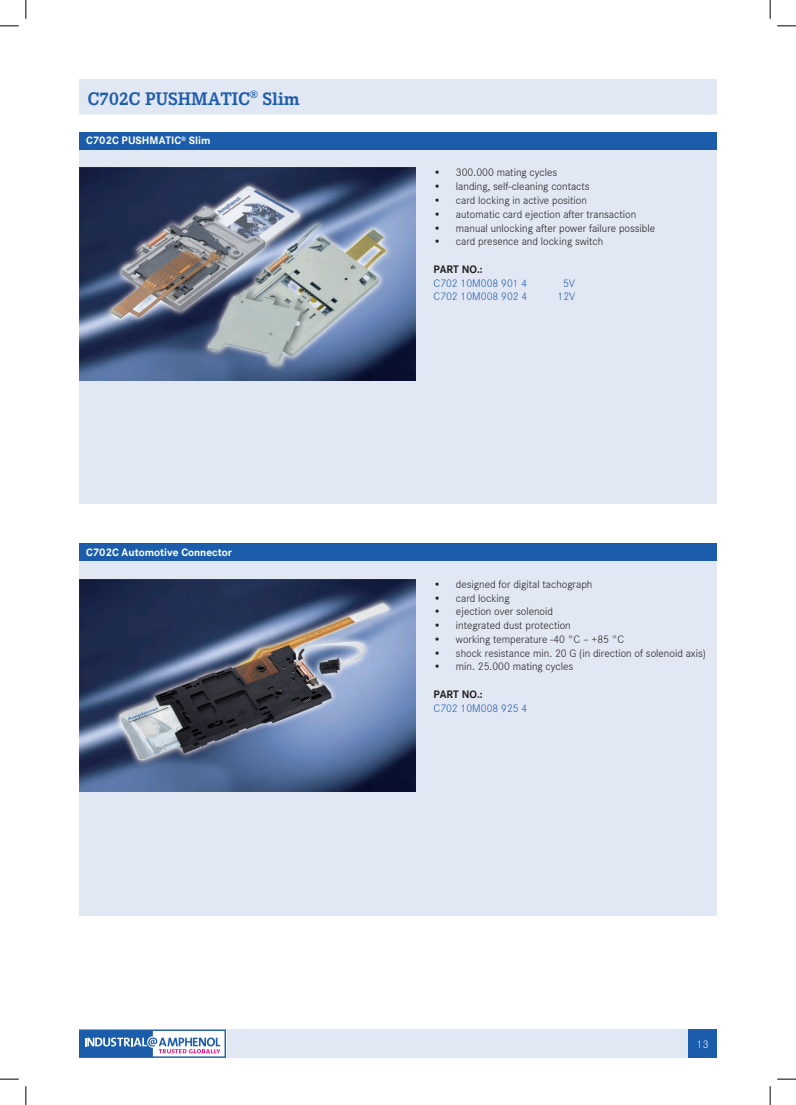
<style>
.page{position:relative;width:796px;height:1105px;background:#fff}
.page>*{position:absolute;margin:0;border:0;box-sizing:border-box;transform-origin:0 0}
.t1{font:700 18.75px "Corporate E";color:#1c5dab}
.t2{font:300 11.25px "Corporate S";color:#231f20}
.t3{font:300 11.25px "Corporate S";color:#1c5dab}
.t4{font:700 11.25px "Corporate S";color:#fff}
.t5{font:700 11.25px "Corporate S";color:#231f20}
.t6{font:300 11.25px "Corporate S";color:#fff}
</style>
<div class="page">
<svg style="left:79px;top:1029px;width:147px;height:28px"></svg>
<div style="left:227px;top:1029px;width:460px;height:28px;background:#e2e7f4"></div>
<div style="left:688px;top:1028px;width:29px;height:29px;background:#1c5dab"></div>
<div style="left:79px;top:79px;width:638px;height:35px;background:#e2e7f4"></div>
<div style="left:79px;top:561px;width:638px;height:354px;background:#e2e7f4"></div>
<div style="left:79px;top:543px;width:638px;height:18px;background:#1c5dab"></div>
<div style="left:79px;top:149px;width:638px;height:355px;background:#e2e7f4"></div>
<div style="left:79px;top:132px;width:638px;height:18px;background:#1c5dab"></div>
<img style="left:79px;top:168px;width:337px;height:212px">
<img style="left:79px;top:579px;width:337px;height:212px">
<svg style="left:0;top:25px;width:19px;height:2px"></svg>
<svg style="left:777px;top:25px;width:19px;height:2px"></svg>
<svg style="left:0;top:1078px;width:19px;height:1px"></svg>
<svg style="left:777px;top:1078px;width:19px;height:1px"></svg>
<svg style="left:25px;top:0;width:2px;height:19px"></svg>
<svg style="left:25px;top:1086px;width:2px;height:18px"></svg>
<svg style="left:769px;top:0;width:2px;height:19px"></svg>
<svg style="left:769px;top:1086px;width:2px;height:18px"></svg>
<h1 class="t1" style="left:88px;top:85px;width:213px">C702C PUSHMATIC<sup>®</sup> Slim</h1>
<p class="t4" style="left:86px;top:132px;width:126px">C702C PUSHMATIC<sup>®</sup> Slim</p>
<p class="t4" style="left:86px;top:543px;width:147px">C702C Automotive Connector</p>
<p class="t2" style="left:433px;top:165px;width:125px">• 300.000 mating cycles</p>
<p class="t2" style="left:433px;top:178px;width:158px">• landing, self-cleaning contacts</p>
<p class="t2" style="left:433px;top:192px;width:155px">• card locking in active position</p>
<p class="t2" style="left:433px;top:206px;width:204px">• automatic card ejection after transaction</p>
<p class="t2" style="left:433px;top:220px;width:223px">• manual unlocking after power failure possible</p>
<p class="t2" style="left:433px;top:233px;width:171px">• card presence and locking switch</p>
<p class="t5" style="left:433px;top:260px;width:51px">PART NO.:</p>
<p class="t3" style="left:433px;top:275px;width:95px">C702 10M008 901 4</p>
<p class="t3" style="left:563px;top:275px;width:13px">5V</p>
<p class="t3" style="left:433px;top:288px;width:95px">C702 10M008 902 4</p>
<p class="t3" style="left:557px;top:288px;width:19px">12V</p>
<p class="t2" style="left:433px;top:576px;width:160px">• designed for digital tachograph</p>
<p class="t2" style="left:433px;top:589px;width:78px">• card locking</p>
<p class="t2" style="left:433px;top:603px;width:121px">• ejection over solenoid</p>
<p class="t2" style="left:433px;top:617px;width:139px">• integrated dust protection</p>
<p class="t2" style="left:433px;top:631px;width:192px">• working temperature -40 °C – +85 °C</p>
<p class="t2" style="left:433px;top:644px;width:274px">• shock resistance min. 20 G (in direction of solenoid axis)</p>
<p class="t2" style="left:433px;top:658px;width:141px">• min. 25.000 mating cycles</p>
<p class="t5" style="left:433px;top:685px;width:51px">PART NO.:</p>
<p class="t3" style="left:433px;top:699px;width:95px">C702 10M008 925 4</p>
<p class="t6" style="left:697px;top:1035px;width:13px">13</p>
</div>
